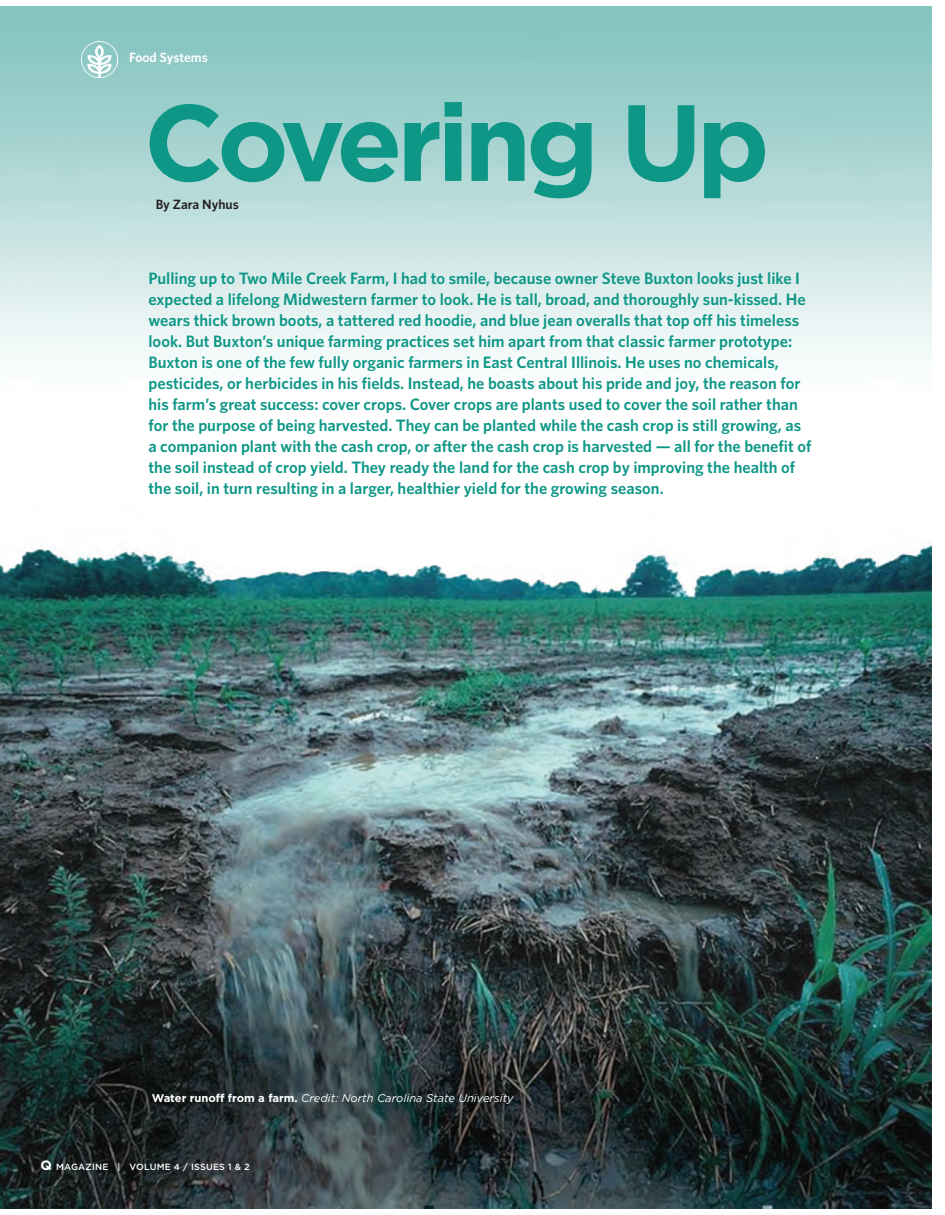
<style>
.page{position:relative;width:945px;height:1215px;background:#fff}
.page>*{position:absolute;margin:0;border:0;box-sizing:border-box;transform-origin:0 0}
.t1{font:700 108px "Gotham";letter-spacing:-.05em;color:#0e9787}
.t2{font:600 16.5px/21px "Whitney";color:#0e9787}
.t3{font:600 13.5px "Whitney";color:#fff}
.t4{font:600 13.5px "Whitney";color:#231f20}
.t5{font:italic 11.25px "Gotham";color:#fff}
.t6{font:500 9px "Gotham";letter-spacing:.025em;color:#fff}
.s1{font-weight:700;font-style:normal}
.s2{font-weight:700;font-size:13.5px}
</style>
<div class="page">
<img style="left:0;top:6px;width:932px;height:1202px">
<img style="left:82px;top:42px;width:36px;height:36px">
<p class="t3" style="left:129px;top:48px;width:80px">Food Systems</p>
<h1 class="t1" style="left:144px;top:71px;width:627px">Covering Up</h1>
<p class="t4" style="left:156px;top:195px;width:85px">By Zara Nyhus</p>
<p class="t2" style="left:148px;top:268px;width:664px">Pulling up to Two Mile Creek Farm, I had to smile, because owner Steve Buxton looks just like I expected a lifelong Midwestern farmer to look. He is tall, broad, and thoroughly sun-kissed. He wears thick brown boots, a tattered red hoodie, and blue jean overalls that top off his timeless look. But Buxton’s unique farming practices set him apart from that classic farmer prototype:<br>Buxton is one of the few fully organic farmers in East Central Illinois. He uses no chemicals, pesticides, or herbicides in his fields. Instead, he boasts about his pride and joy, the reason for his farm’s great success: cover crops. Cover crops are plants used to cover the soil rather than for the purpose of being harvested. They can be planted while the cash crop is still growing, as a companion plant with the cash crop, or after the cash crop is harvested — all for the benefit of the soil instead of crop yield. They ready the land for the cash crop by improving the health of the soil, in turn resulting in a larger, healthier yield for the growing season.</p>
<p class="t5" style="left:152px;top:1092px;width:363px"><span class="s1">Water runoff from a farm.</span> Credit: North Carolina State University</p>
<p class="t6" style="left:40px;top:1161px;width:211px"><span class="s2">Q</span> MAGAZINE | VOLUME 4 / ISSUES 1 &amp; 2</p>
</div>
